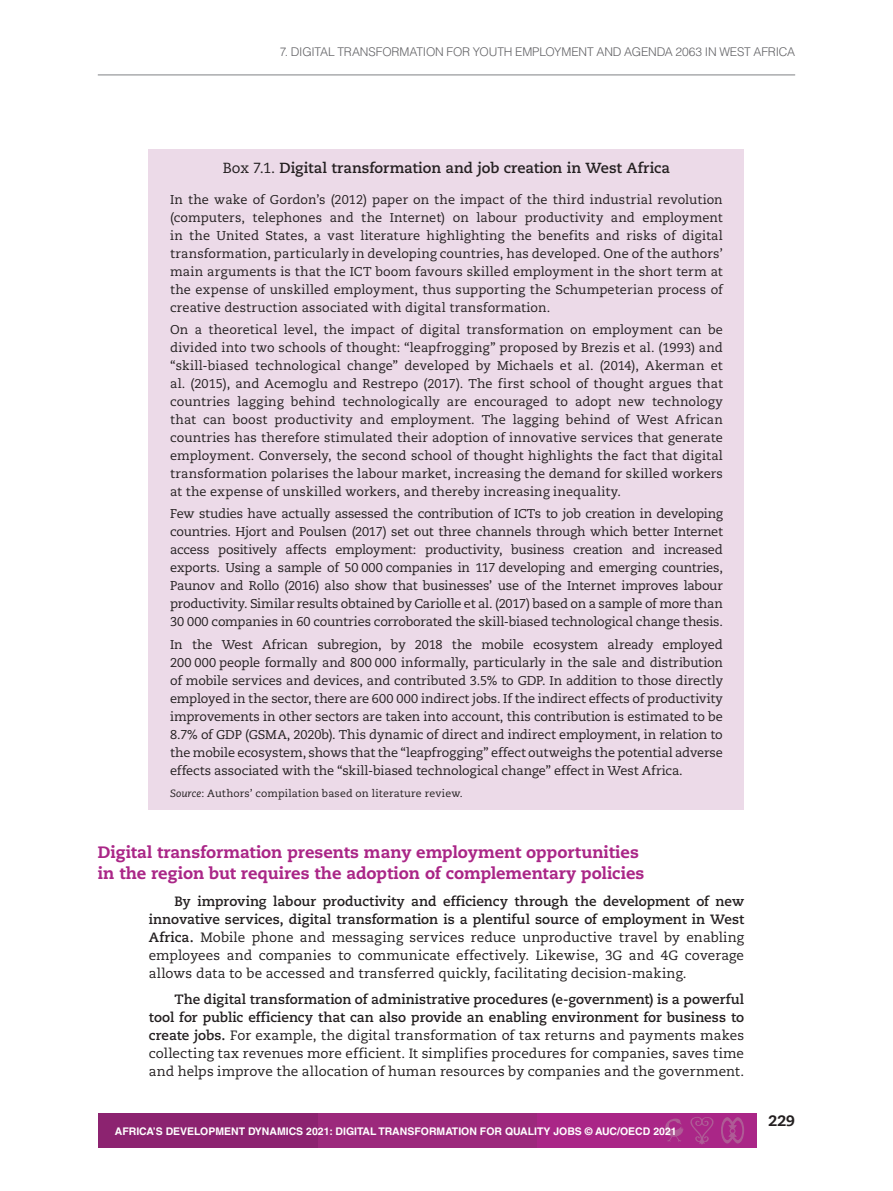
<style>
.page{position:relative;width:893px;height:1191px;background:#fff}
.page>*{position:absolute;margin:0;border:0;box-sizing:border-box;transform-origin:0 0}
.t1{font:800 16.5px/21px "Caecilia LT Std";letter-spacing:-.005em;color:#aa2687}
.t2{font:800 15px "Caecilia LT Std";color:#231f20}
.t3{font:700 14.7px "Caecilia LT Std";color:#231f20}
.t4{font:13.5px/18px "Caecilia LT Std";letter-spacing:.01em;color:#231f20;text-align:justify}
.t5{font:12.75px/18px "Caecilia LT Std";color:#231f20;text-align:justify}
.t6{font:300 12px "Helvetica LT Std";letter-spacing:-.01em;color:#636366}
.t7{font:700 10.5px "Helvetica LT Std";color:#fff}
.t8{font:10.5px "Caecilia LT Std";letter-spacing:.015em;color:#231f20}
.s1{font-weight:400}
.s2{font-style:italic}
.s3{font-weight:700}
</style>
<div class="page">
<hr style="left:98px;top:75px;width:697px;height:1px;background:#808285">
<div style="left:537px;top:1113px;width:219px;height:34px;background:#aa2687"></div>
<div style="left:317px;top:1113px;width:220px;height:34px;background:#9c297c"></div>
<div style="left:98px;top:1113px;width:219px;height:34px;background:#8c2370"></div>
<svg style="left:721px;top:1117px;width:23px;height:26px"></svg>
<svg style="left:690px;top:1117px;width:24px;height:27px"></svg>
<svg style="left:665px;top:1118px;width:18px;height:24px"></svg>
<div style="left:149px;top:149px;width:595px;height:660px;background:#ecdae8"></div>
<p class="t6" style="left:280px;top:44px;width:517px">7. DIGITAL TRANSFORMATION FOR YOUTH EMPLOYMENT AND AGENDA 2063 IN WEST AFRICA</p>
<p class="t3" style="left:223px;top:159px;width:449px"><span class="s1">Box 7.1.</span> Digital transformation and job creation in West Africa</p>
<p class="t5" style="left:170px;top:190px;width:554px">In the wake of Gordon’s (2012) paper on the impact of the third industrial revolution (computers, telephones and the Internet) on labour productivity and employment in the United States, a vast literature highlighting the benefits and risks of digital transformation, particularly in developing countries, has developed. One of the authors’ main arguments is that the ICT boom favours skilled employment in the short term at the expense of unskilled employment, thus supporting the Schumpeterian process of creative destruction associated with digital transformation.</p>
<p class="t5" style="left:170px;top:321px;width:554px">On a theoretical level, the impact of digital transformation on employment can be divided into two schools of thought: “leapfrogging” proposed by Brezis et al. (1993) and “skill‑biased technological change” developed by Michaels et al. (2014), Akerman et al. (2015), and Acemoglu and Restrepo (2017). The first school of thought argues that countries lagging behind technologically are encouraged to adopt new technology that can boost productivity and employment. The lagging behind of West African countries has therefore stimulated their adoption of innovative services that generate employment. Conversely, the second school of thought highlights the fact that digital transformation polarises the labour market, increasing the demand for skilled workers at the expense of unskilled workers, and thereby increasing inequality.</p>
<p class="t5" style="left:170px;top:505px;width:554px">Few studies have actually assessed the contribution of ICTs to job creation in developing countries. Hjort and Poulsen (2017) set out three channels through which better Internet access positively affects employment: productivity, business creation and increased exports. Using a sample of 50 000 companies in 117 developing and emerging countries, Paunov and Rollo (2016) also show that businesses’ use of the Internet improves labour productivity. Similar results obtained by Cariolle et al. (2017) based on a sample of more than 30 000 companies in 60 countries corroborated the skill‑biased technological change thesis.</p>
<p class="t5" style="left:170px;top:635px;width:554px">In the West African subregion, by 2018 the mobile ecosystem already employed 200 000 people formally and 800 000 informally, particularly in the sale and distribution of mobile services and devices, and contributed 3.5% to GDP. In addition to those directly employed in the sector, there are 600 000 indirect jobs. If the indirect effects of productivity improvements in other sectors are taken into account, this contribution is estimated to be 8.7% of GDP (GSMA, 2020b). This dynamic of direct and indirect employment, in relation to the mobile ecosystem, shows that the “leapfrogging” effect outweighs the potential adverse effects associated with the “skill‑biased technological change” effect in West Africa.</p>
<p class="t8" style="left:170px;top:787px;width:294px"><span class="s2">Source</span>: Authors’ compilation based on literature review.</p>
<p class="t1" style="left:98px;top:842px;width:548px">Digital transformation presents many employment opportunities in the region but requires the adoption of complementary policies</p>
<p class="t4" style="left:149px;top:892px;width:597px;text-indent:26px"><span class="s3">By improving labour productivity and efficiency through the development of new innovative services, digital transformation is a plentiful source of employment in West Africa.</span> Mobile phone and messaging services reduce unproductive travel by enabling employees and companies to communicate effectively. Likewise, 3G and 4G coverage allows data to be accessed and transferred quickly, facilitating decision‑making.</p>
<p class="t4" style="left:149px;top:991px;width:597px;text-indent:26px"><span class="s3">The digital transformation of administrative procedures (e‑government) is a powerful tool for public efficiency that can also provide an enabling environment for business to create jobs.</span> For example, the digital transformation of tax returns and payments makes collecting tax revenues more efficient. It simplifies procedures for companies, saves time and helps improve the allocation of human resources by companies and the government.</p>
<p class="t7" style="left:115px;top:1124px;width:563px">AFRICA’S DEVELOPMENT DYNAMICS 2021: DIGITAL TRANSFORMATION FOR QUALITY JOBS © AUC/OECD 2021</p>
<p class="t2" style="left:768px;top:1111px;width:28px">229</p>
</div>
